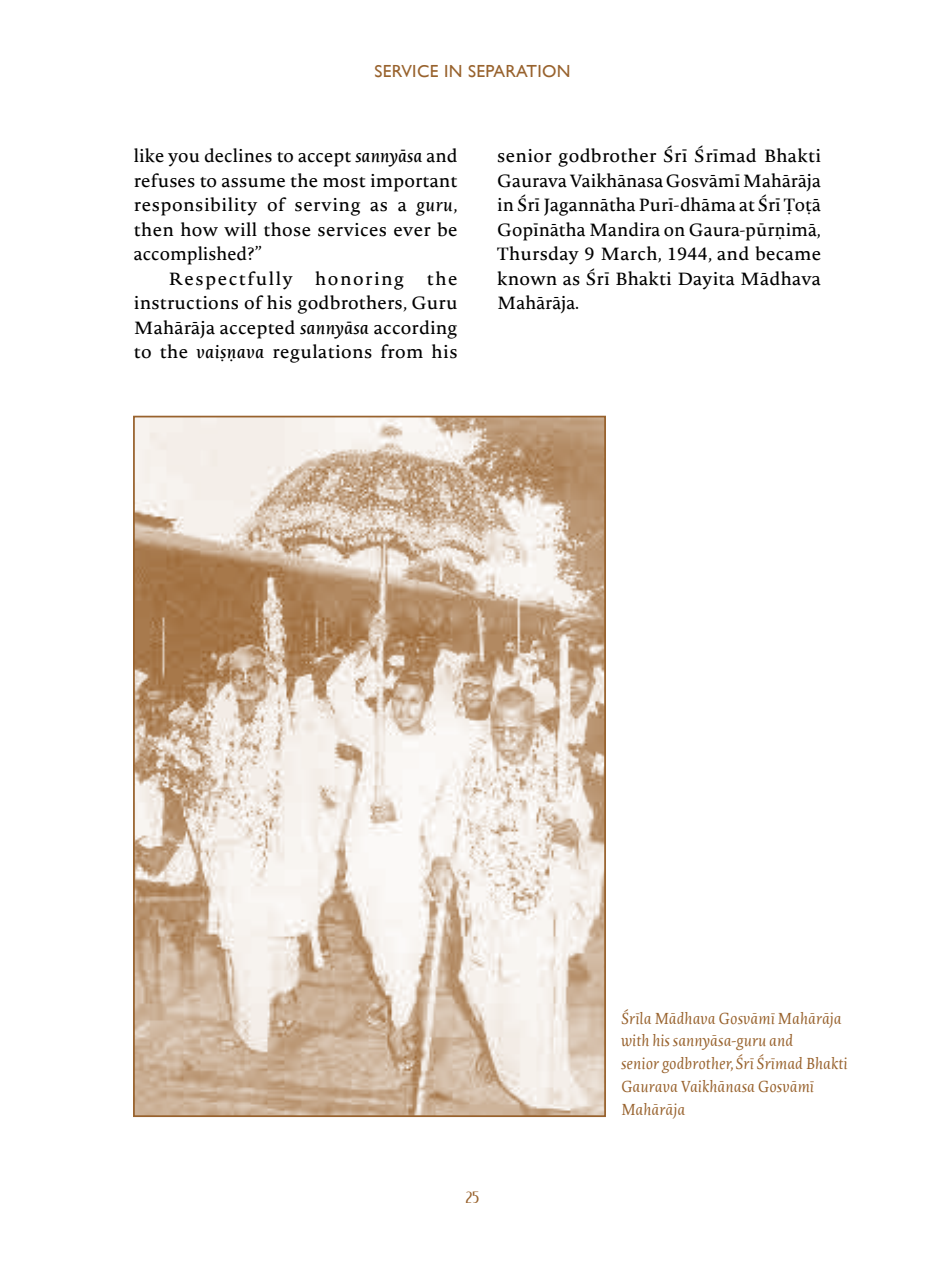
<style>
.page{position:relative;width:945px;height:1265px;background:#fff}
.page>*{position:absolute;margin:0;border:0;box-sizing:border-box;transform-origin:0 0}
.t1{font:17.5px/24.5px "VCV Novel Pro";letter-spacing:.01em;color:#000;text-align:justify}
.t2{font:17.5px "VCV Novel Pro";letter-spacing:.03em;color:#000}
.t3{font:17.5px "VCV Novel Pro";letter-spacing:.085em;color:#000}
.t4{font:17.5px "VCV Gill Sans";letter-spacing:.02em;color:#98622d}
.t5{font:17.5px "VCV Fecske";color:#98622d}
.t6{font:italic 300 15.75px/22.8px "VCV Novel Pro";color:#98622d}
.s1{font-style:italic}
</style>
<div class="page">
<img style="left:136px;top:419px;width:467px;height:695px">
<div style="left:133px;top:416px;width:473px;height:701px;border:2px solid #98622d"></div>
<p class="t4" style="left:374px;top:61px;width:198px">SERVICE IN SEPARATION</p>
<p class="t1" style="left:134px;top:143px;width:325px">like you declines to accept <span class="s1">sannyāsa</span> and</p>
<p class="t1" style="left:134px;top:168px;width:325px">refuses to assume the most important</p>
<p class="t2" style="left:134px;top:192px;width:325px">responsibility of serving as a <span class="s1">guru</span>,</p>
<p class="t1" style="left:134px;top:217px;width:325px">then how will those services ever be</p>
<p class="t1" style="left:134px;top:241px;width:130px">accomplished?”</p>
<p class="t3" style="left:169px;top:265px;width:125px">Respectfully</p>
<p class="t3" style="left:315px;top:265px;width:91px">honoring</p>
<p class="t1" style="left:134px;top:266px;width:325px;text-indent:293px">the instructions of his godbrothers, Guru Mahārāja accepted <span class="s1">sannyāsa</span> according to the <span class="s1">vaiṣṇava</span> regulations from his</p>
<p class="t1" style="left:497px;top:143px;width:325px">senior godbrother Śrī Śrīmad Bhakti Gaurava Vaikhānasa Gosvāmī Mahārāja in Śrī Jagannātha Purī-dhāma at Śrī Ṭoṭā Gopīnātha Mandira on Gaura-pūrṇimā, Thursday 9 March, 1944, and became known as Śrī Bhakti Dayita Mādhava Mahārāja.</p>
<p class="t5" style="left:465px;top:1188px;width:16px">25</p>
<p class="t6" style="left:621px;top:1006px;width:228px">Śrīla Mādhava Gosvāmī Mahārāja with his sannyāsa-guru and<br>senior godbrother, Śrī Śrīmad Bhakti<br>Gaurava Vaikhānasa Gosvāmī<br>Mahārāja</p>
</div>
